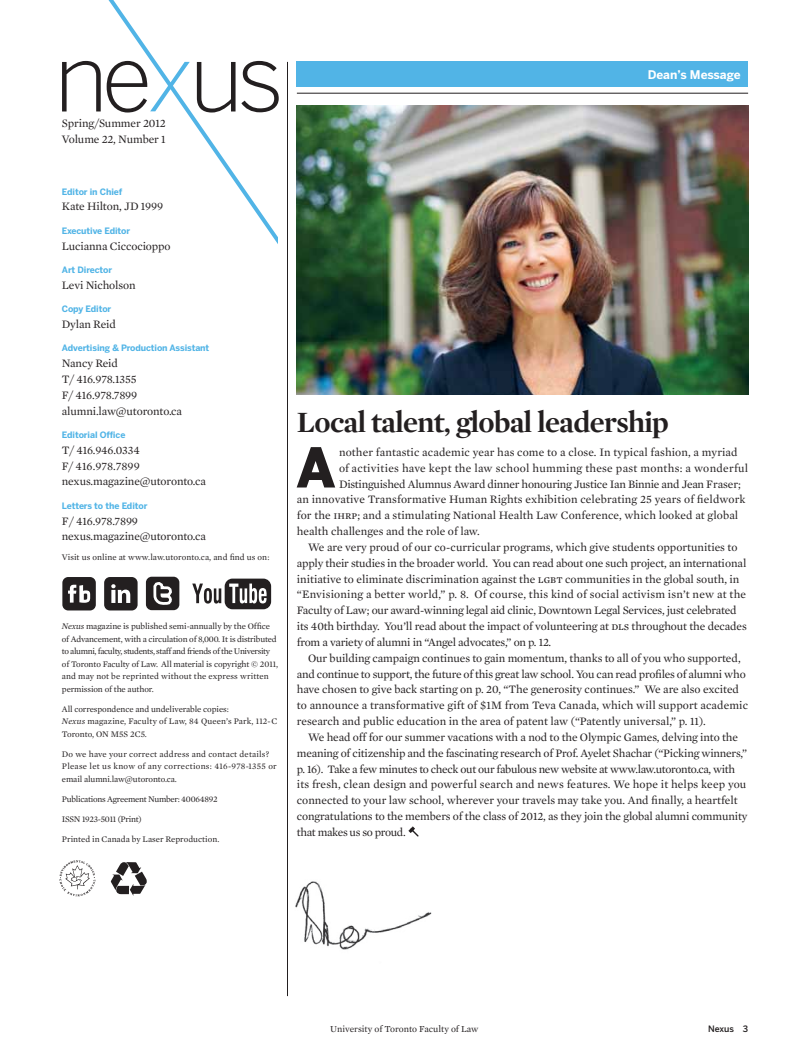
<style>
.page{position:relative;width:810px;height:1058px;background:#fff}
.page>*{position:absolute;margin:0;border:0;box-sizing:border-box;transform-origin:0 0}
.t1{font:900 54.38px "Benton Sans";color:#231f20}
.t2{font:700 30px "Mercury Display";letter-spacing:-.02em;color:#231f20}
.t3{font:700 11.88px "Benton Sans";letter-spacing:-.01em;color:#fff}
.t4{font:11.5px/15.9px "Mercury Text G1 Roman";letter-spacing:-.01em;color:#231f20}
.t5{font:11.5px "Mercury Text G1 Roman";letter-spacing:.01em;color:#231f20}
.t6{font:11.5px "Mercury Text G1 Roman";letter-spacing:-.03em;color:#231f20}
.t7{font:11.5px "Mercury Text G1 Roman";letter-spacing:.015em;color:#231f20}
.t8{font:11.5px "Mercury Text G1 Roman";letter-spacing:.025em;color:#231f20}
.t9{font:9.38px "Mercury Text G1 Roman";color:#231f20}
.t10{font:8.75px/12.5px "Mercury Text G1 Roman";letter-spacing:-.01em;color:#231f20}
.t11{font:8.75px/12.5px "Mercury Text G1 Roman";letter-spacing:.02em;color:#231f20}
.t12{font:700 8.75px "Benton Sans";letter-spacing:-.01em;color:#51b4e6}
.t13{font:8.75px "Mercury Text G1 Roman";letter-spacing:-.03em;color:#231f20}
.t14{font:8.75px "Mercury Text G1 Roman";letter-spacing:.01em;color:#231f20}
.t15{font:500 8.75px "Benton Sans";color:#231f20}
.s1{font-family:"Mercury Text G1";font-style:italic}
.s2{font-family:"Mercury Text G1 Roman SC"}
</style>
<div class="page">
<svg style="left:109px;top:0;width:210px;height:244px"></svg>
<svg style="left:62px;top:61px;width:217px;height:51px"></svg>
<div style="left:297px;top:62px;width:451px;height:25px;background:#51b4e6"></div>
<svg style="left:409px;top:826px;width:10px;height:10px"></svg>
<div style="left:278px;top:233px;width:43px;height:76px;background:#fff"></div>
<hr style="left:287px;top:62px;width:1px;height:934px;background:#231f20">
<img style="left:295px;top:881px;width:137px;height:69px">
<svg style="left:59px;top:860px;width:36px;height:36px"></svg>
<svg style="left:111px;top:862px;width:36px;height:33px"></svg>
<div style="left:146px;top:576px;width:33px;height:34px;background:#231f20;border-radius:6px"></div>
<svg style="left:153px;top:582px;width:17px;height:23px"></svg>
<div style="left:62px;top:577px;width:34px;height:33px;background:#231f20;border-radius:6px"></div>
<svg style="left:68px;top:584px;width:22px;height:18px"></svg>
<div style="left:104px;top:577px;width:34px;height:33px;background:#231f20;border-radius:6px"></div>
<svg style="left:111px;top:584px;width:19px;height:19px"></svg>
<div style="left:225px;top:578px;width:46px;height:31px;background:#231f20;border-radius:8px"></div>
<svg style="left:229px;top:583px;width:38px;height:20px"></svg>
<svg style="left:192px;top:583px;width:29px;height:20px"></svg>
<img style="left:297px;top:106px;width:451px;height:289px">
<hr style="left:297px;top:93px;width:451px;height:1px;background:#231f20">
<p class="t4" style="left:62px;top:115px;width:106px">Spring/Summer 2012<br>Volume 22, Number 1</p>
<p class="t12" style="left:62px;top:186px;width:62px">Editor in Chief</p>
<p class="t4" style="left:62px;top:199px;width:103px">Kate Hilton, JD 1999</p>
<p class="t12" style="left:62px;top:225px;width:70px">Executive Editor</p>
<p class="t4" style="left:62px;top:238px;width:110px">Lucianna Ciccocioppo</p>
<p class="t12" style="left:62px;top:264px;width:52px">Art Director</p>
<p class="t4" style="left:62px;top:277px;width:75px">Levi Nicholson</p>
<p class="t12" style="left:62px;top:304px;width:51px">Copy Editor</p>
<p class="t4" style="left:62px;top:316px;width:55px">Dylan Reid</p>
<p class="t12" style="left:62px;top:343px;width:149px">Advertising &amp; Production Assistant</p>
<p class="t4" style="left:62px;top:355px;width:122px">Nancy Reid<br>T/ 416.978.1355<br>F/ 416.978.7899 alumni.law@utoronto.ca</p>
<p class="t12" style="left:62px;top:429px;width:65px">Editorial Office</p>
<p class="t4" style="left:62px;top:442px;width:146px">T/ 416.946.0334<br>F/ 416.978.7899 nexus.magazine@utoronto.ca</p>
<p class="t12" style="left:62px;top:500px;width:87px">Letters to the Editor</p>
<p class="t4" style="left:62px;top:513px;width:146px">F/ 416.978.7899 nexus.magazine@utoronto.ca</p>
<p class="t14" style="left:62px;top:552px;width:209px">Visit us online at www.law.utoronto.ca, and find us on:</p>
<p class="t10" style="left:62px;top:620px;width:218px"><span class="s1">Nexus</span> magazine is published semi-annually by the Office of Advancement, with a circulation of 8,000. It is distributed to alumni, faculty, students, staff and friends of the University of Toronto Faculty of Law. All material is copyright © 2011, and may not be reprinted without the express written permission of the author.</p>
<p class="t10" style="left:62px;top:702px;width:217px">All correspondence and undeliverable copies:<br><span class="s1">Nexus</span> magazine, Faculty of Law, 84 Queen’s Park, 112-C<br>Toronto, ON M5S 2C5.</p>
<p class="t11" style="left:62px;top:747px;width:216px">Do we have your correct address and contact details?<br>Please let us know of any corrections: 416-978-1355 or email alumni.law@utoronto.ca.</p>
<p class="t13" style="left:62px;top:793px;width:157px">Publications Agreement Number: 40064892</p>
<p class="t13" style="left:62px;top:813px;width:81px">ISSN 1923-5011 (Print)</p>
<p class="t10" style="left:62px;top:832px;width:159px">Printed in Canada by Laser Reproduction.</p>
<p class="t3" style="left:648px;top:67px;width:94px">Dean’s Message</p>
<h2 class="t2" style="left:297px;top:404px;width:374px">Local talent, global leadership</h2>
<h1 class="t1" style="left:296px;top:435px;width:41px">A</h1>
<p class="t5" style="left:339px;top:445px;width:400px">nother fantastic academic year has come to a close. In typical fashion, a myriad</p>
<p class="t8" style="left:339px;top:461px;width:411px">of activities have kept the law school humming these past months: a wonderful</p>
<p class="t4" style="left:339px;top:476px;width:404px">Distinguished Alumnus Award dinner honouring Justice Ian Binnie and Jean Fraser;</p>
<p class="t5" style="left:297px;top:492px;width:450px">an innovative Transformative Human Rights exhibition celebrating 25 years of fieldwork</p>
<p class="t5" style="left:297px;top:508px;width:443px">for the <span class="s2">ihrp</span>; and a stimulating National Health Law Conference, which looked at global</p>
<p class="t4" style="left:297px;top:523px;width:184px">health challenges and the role of law.</p>
<p class="t4" style="left:308px;top:539px;width:431px">We are very proud of our co-curricular programs, which give students opportunities to</p>
<p class="t4" style="left:297px;top:555px;width:451px">apply their studies in the broader world. You can read about one such project, an international</p>
<p class="t4" style="left:297px;top:571px;width:444px">initiative to eliminate discrimination against the <span class="s2">lgbt</span> communities in the global south, in</p>
<p class="t7" style="left:297px;top:587px;width:451px">“Envisioning a better world,” p. 8. Of course, this kind of social activism isn’t new at the</p>
<p class="t4" style="left:297px;top:602px;width:441px">Faculty of Law; our award-winning legal aid clinic, Downtown Legal Services, just celebrated</p>
<p class="t4" style="left:297px;top:618px;width:451px">its 40th birthday. You’ll read about the impact of volunteering at <span class="s2">dls</span> throughout the decades</p>
<p class="t4" style="left:297px;top:634px;width:256px">from a variety of alumni in “Angel advocates,” on p. 12.</p>
<p class="t4" style="left:308px;top:650px;width:434px">Our building campaign continues to gain momentum, thanks to all of you who supported,</p>
<p class="t4" style="left:297px;top:666px;width:451px">and continue to support, the future of this great law school. You can read profiles of alumni who</p>
<p class="t4" style="left:297px;top:681px;width:444px">have chosen to give back starting on p. 20, “The generosity continues.” We are also excited</p>
<p class="t5" style="left:297px;top:698px;width:453px">to announce a transformative gift of $1M from Teva Canada, which will support academic</p>
<p class="t4" style="left:297px;top:713px;width:410px">research and public education in the area of patent law (“Patently universal,” p. 11).</p>
<p class="t4" style="left:308px;top:729px;width:431px">We head off for our summer vacations with a nod to the Olympic Games, delving into the</p>
<p class="t4" style="left:297px;top:745px;width:452px">meaning of citizenship and the fascinating research of Prof. Ayelet Shachar (“Picking winners,”</p>
<p class="t6" style="left:297px;top:762px;width:440px">p. 16). Take a few minutes to check out our fabulous new website at www.law.utoronto.ca, with</p>
<p class="t5" style="left:297px;top:777px;width:451px">its fresh, clean design and powerful search and news features. We hope it helps keep you</p>
<p class="t4" style="left:297px;top:792px;width:442px">connected to your law school, wherever your travels may take you. And finally, a heartfelt</p>
<p class="t4" style="left:297px;top:808px;width:452px">congratulations to the members of the class of 2012, as they join the global alumni community</p>
<p class="t6" style="left:297px;top:825px;width:110px">that makes us so proud.</p>
<p class="t9" style="left:330px;top:1023px;width:150px">University of Toronto Faculty of Law</p>
<p class="t15" style="left:708px;top:1023px;width:41px">Nexus 3</p>
</div>
